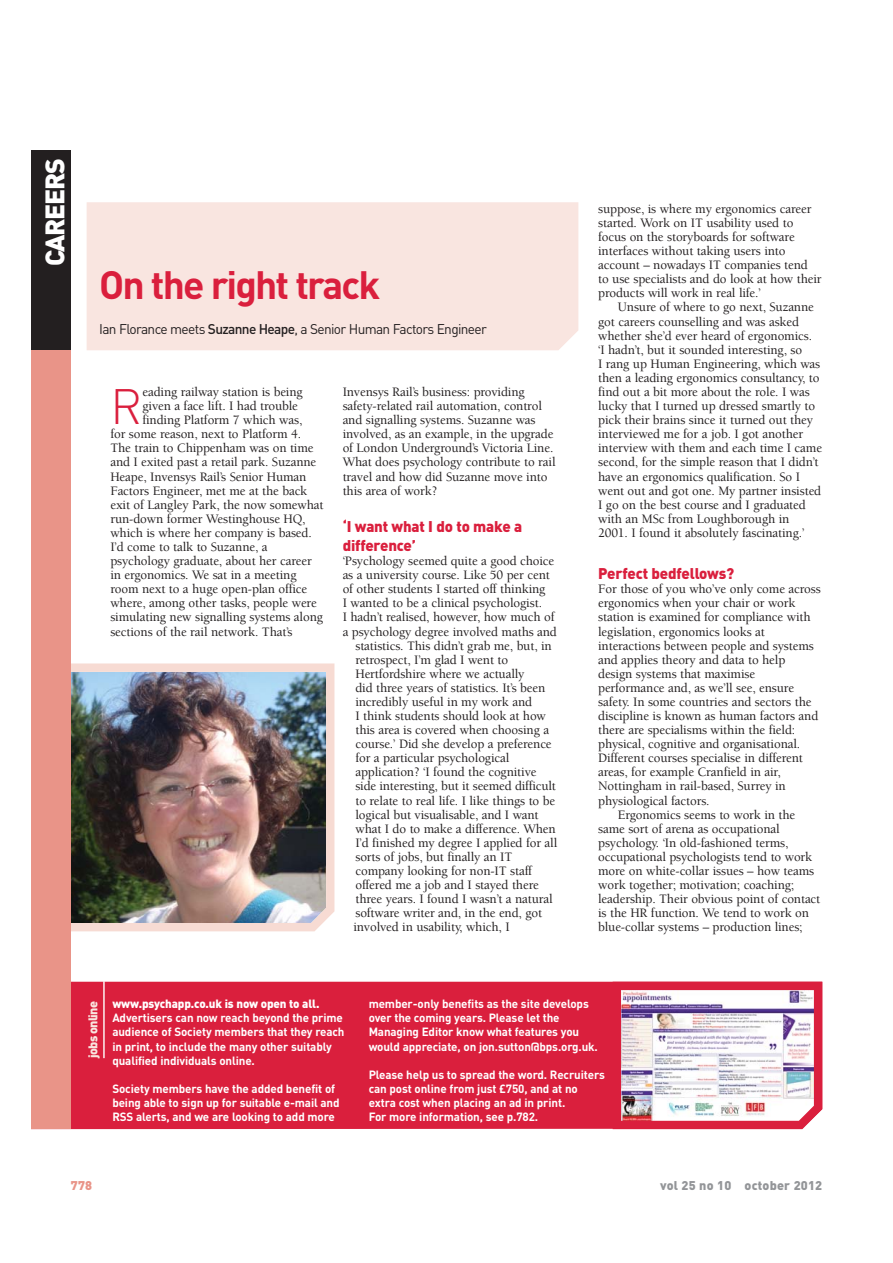
<style>
.page{position:relative;width:893px;height:1263px;background:#fff}
.page>*{position:absolute;margin:0;border:0;box-sizing:border-box;transform-origin:0 0}
.t1{font:300 49.05px "DIN Pro";color:#da1f3d}
.t2{font:700 39px "DIN Pro";letter-spacing:-.05em;color:#da1f3d}
.t3{font:900 26.55px "DIN Pro";letter-spacing:-.05em;color:#fff}
.t4{font:900 15.3px/19px "DIN Pro";letter-spacing:-.01em;color:#da1f3d}
.t5{font:13.95px "DIN Pro";letter-spacing:-.045em;color:#231f20}
.t6{font:500 13.2px/14.1px "Berkeley Std";letter-spacing:-.01em;color:#231f20}
.t7{font:900 12.6px "DIN Pro";letter-spacing:.015em;color:#939598}
.t8{font:900 12.6px "DIN Pro";letter-spacing:-.05em;color:#f9e5e0}
.t9{font:900 12.6px "DIN Pro";color:#e99488}
.t10{font:700 11.85px/14.1px "DIN Pro";letter-spacing:-.01em;color:#fff}
.t11{font:900 11.85px "DIN Pro";letter-spacing:-.01em;color:#fff}
.s1{font-weight:500}
</style>
<div class="page">
<div style="left:71px;top:982px;width:542px;height:147px;background:#da1f3d"></div>
<div style="left:613px;top:982px;width:209px;height:147px;background:#da1f3d"></div>
<img style="left:621px;top:990px;width:193px;height:131px">
<hr style="left:103px;top:981px;width:2px;height:77px;background:#fff">
<div style="left:87px;top:202px;width:491px;height:148px;background:#f9e5e0"></div>
<img style="left:71px;top:663px;width:263px;height:268px">
<div style="left:31px;top:350px;width:40px;height:779px;background:#e99488"></div>
<div style="left:31px;top:150px;width:40px;height:200px;background:#231f20"></div>
<h3 class="t3" style="left:40px;top:266px;width:109px;rotate:-90deg">CAREERS</h3>
<h2 class="t2" style="left:99px;top:272px;width:283px">On the right track</h2>
<p class="t5" style="left:99px;top:325px;width:389px">Ian Florance meets <span class="s1">Suzanne Heape</span>, a Senior Human Factors Engineer</p>
<h1 class="t1" style="left:110px;top:379px;width:33px">R</h1>
<p class="t6" style="left:142px;top:386px;width:162px">eading railway station is being</p>
<p class="t6" style="left:142px;top:400px;width:157px">given a face lift. I had trouble</p>
<p class="t6" style="left:142px;top:414px;width:161px">finding Platform 7 which was,</p>
<p class="t6" style="left:110px;top:428px;width:192px">for some reason, next to Platform 4.</p>
<p class="t6" style="left:110px;top:442px;width:205px">The train to Chippenham was on time</p>
<p class="t6" style="left:110px;top:456px;width:207px">and I exited past a retail park. Suzanne</p>
<p class="t6" style="left:110px;top:470px;width:198px">Heape, Invensys Rail’s Senior Human</p>
<p class="t6" style="left:110px;top:485px;width:198px">Factors Engineer, met me at the back</p>
<p class="t6" style="left:110px;top:499px;width:215px">exit of Langley Park, the now somewhat</p>
<p class="t6" style="left:110px;top:513px;width:197px">run-down former Westinghouse HQ,</p>
<p class="t6" style="left:110px;top:527px;width:203px">which is where her company is based.</p>
<p class="t6" style="left:110px;top:541px;width:159px">I’d come to talk to Suzanne, a</p>
<p class="t6" style="left:110px;top:555px;width:203px">psychology graduate, about her career</p>
<p class="t6" style="left:110px;top:569px;width:188px">in ergonomics. We sat in a meeting</p>
<p class="t6" style="left:110px;top:583px;width:198px">room next to a huge open-plan office</p>
<p class="t6" style="left:110px;top:597px;width:208px">where, among other tasks, people were</p>
<p class="t6" style="left:110px;top:611px;width:214px">simulating new signalling systems along</p>
<p class="t6" style="left:110px;top:625px;width:184px">sections of the rail network. That’s</p>
<p class="t6" style="left:343px;top:386px;width:214px">Invensys Rail’s business: providing safety-related rail automation, control and signalling systems. Suzanne was involved, as an example, in the upgrade of London Underground’s Victoria Line.<br>What does psychology contribute to rail travel and how did Suzanne move into this area of work?</p>
<p class="t4" style="left:343px;top:517px;width:181px">‘I want what I do to make a difference’</p>
<p class="t6" style="left:343px;top:555px;width:213px">‘Psychology seemed quite a good choice</p>
<p class="t6" style="left:343px;top:569px;width:209px">as a university course. Like 50 per cent</p>
<p class="t6" style="left:343px;top:583px;width:204px">of other students I started off thinking</p>
<p class="t6" style="left:343px;top:597px;width:201px">I wanted to be a clinical psychologist.</p>
<p class="t6" style="left:343px;top:611px;width:213px">I hadn’t realised, however, how much of</p>
<p class="t6" style="left:343px;top:625px;width:216px">a psychology degree involved maths and</p>
<p class="t6" style="left:355px;top:640px;width:198px">statistics. This didn’t grab me, but, in</p>
<p class="t6" style="left:355px;top:654px;width:154px">retrospect, I’m glad I went to</p>
<p class="t6" style="left:355px;top:668px;width:171px">Hertfordshire where we actually</p>
<p class="t6" style="left:355px;top:682px;width:191px">did three years of statistics. It’s been</p>
<p class="t6" style="left:355px;top:696px;width:178px">incredibly useful in my work and</p>
<p class="t6" style="left:355px;top:710px;width:192px">I think students should look at how</p>
<p class="t6" style="left:355px;top:724px;width:195px">this area is covered when choosing a</p>
<p class="t6" style="left:355px;top:738px;width:198px">course.’ Did she develop a preference</p>
<p class="t6" style="left:355px;top:752px;width:155px">for a particular psychological</p>
<p class="t6" style="left:355px;top:766px;width:183px">application? ‘I found the cognitive</p>
<p class="t6" style="left:355px;top:780px;width:202px">side interesting, but it seemed difficult</p>
<p class="t6" style="left:355px;top:795px;width:201px">to relate to real life. I like things to be</p>
<p class="t6" style="left:355px;top:809px;width:185px">logical but visualisable, and I want</p>
<p class="t6" style="left:355px;top:823px;width:202px">what I do to make a difference. When</p>
<p class="t6" style="left:355px;top:837px;width:203px">I’d finished my degree I applied for all</p>
<p class="t6" style="left:355px;top:851px;width:158px">sorts of jobs, but finally an IT</p>
<p class="t6" style="left:355px;top:865px;width:178px">company looking for non-IT staff</p>
<p class="t6" style="left:355px;top:879px;width:185px">offered me a job and I stayed there</p>
<p class="t6" style="left:355px;top:893px;width:199px">three years. I found I wasn’t a natural</p>
<p class="t6" style="left:355px;top:907px;width:188px">software writer and, in the end, got</p>
<p class="t6" style="left:353px;top:921px;width:158px">involved in usability, which, I</p>
<p class="t6" style="left:598px;top:203px;width:225px">suppose, is where my ergonomics career started. Work on IT usability used to focus on the storyboards for software interfaces without taking users into account – nowadays IT companies tend to use specialists and do look at how their products will work in real life.’</p>
<p class="t6" style="left:598px;top:301px;width:225px;text-indent:20px">Unsure of where to go next, Suzanne got careers counselling and was asked whether she’d ever heard of ergonomics.<br>‘I hadn’t, but it sounded interesting, so<br>I rang up Human Engineering, which was then a leading ergonomics consultancy, to find out a bit more about the role. I was lucky that I turned up dressed smartly to pick their brains since it turned out they interviewed me for a job. I got another interview with them and each time I came second, for the simple reason that I didn’t have an ergonomics qualification. So I went out and got one. My partner insisted I go on the best course and I graduated with an MSc from Loughborough in 2001. I found it absolutely fascinating.’</p>
<p class="t4" style="left:598px;top:564px;width:138px">Perfect bedfellows?</p>
<p class="t6" style="left:598px;top:583px;width:224px">For those of you who’ve only come across</p>
<p class="t6" style="left:598px;top:597px;width:199px">ergonomics when your chair or work</p>
<p class="t6" style="left:598px;top:611px;width:214px">station is examined for compliance with</p>
<p class="t6" style="left:598px;top:625px;width:168px">legislation, ergonomics looks at</p>
<p class="t6" style="left:598px;top:640px;width:217px">interactions between people and systems</p>
<p class="t6" style="left:598px;top:654px;width:189px">and applies theory and data to help</p>
<p class="t6" style="left:598px;top:668px;width:159px">design systems that maximise</p>
<p class="t6" style="left:598px;top:682px;width:197px">performance and, as we’ll see, ensure</p>
<p class="t6" style="left:598px;top:696px;width:215px">safety. In some countries and sectors the</p>
<p class="t6" style="left:598px;top:710px;width:222px">discipline is known as human factors and</p>
<p class="t6" style="left:598px;top:724px;width:199px">there are specialisms within the field:</p>
<p class="t6" style="left:598px;top:738px;width:204px">physical, cognitive and organisational.</p>
<p class="t6" style="left:598px;top:752px;width:206px">Different courses specialise in different</p>
<p class="t6" style="left:598px;top:766px;width:184px">areas, for example Cranfield in air,</p>
<p class="t6" style="left:598px;top:780px;width:189px">Nottingham in rail-based, Surrey in</p>
<p class="t6" style="left:598px;top:795px;width:113px">physiological factors.</p>
<p class="t6" style="left:618px;top:809px;width:179px">Ergonomics seems to work in the</p>
<p class="t6" style="left:598px;top:823px;width:183px">same sort of arena as occupational</p>
<p class="t6" style="left:598px;top:837px;width:192px">psychology. ‘In old-fashioned terms,</p>
<p class="t6" style="left:598px;top:851px;width:216px">occupational psychologists tend to work</p>
<p class="t6" style="left:598px;top:865px;width:218px">more on white-collar issues – how teams</p>
<p class="t6" style="left:598px;top:879px;width:198px">work together; motivation; coaching;</p>
<p class="t6" style="left:598px;top:893px;width:224px">leadership. Their obvious point of contact</p>
<p class="t6" style="left:598px;top:907px;width:212px">is the HR function. We tend to work on</p>
<p class="t6" style="left:598px;top:921px;width:206px">blue-collar systems – production lines;</p>
<p class="t8" style="left:86px;top:1058px;width:59px;rotate:-90deg">jobs online</p>
<p class="t11" style="left:112px;top:997px;width:209px">www.psychapp.co.uk is now open to all.</p>
<p class="t10" style="left:112px;top:1012px;width:234px">Advertisers can now reach beyond the prime audience of Society members that they reach in print, to include the many other suitably qualified individuals online.</p>
<p class="t10" style="left:112px;top:1083px;width:229px">Society members have the added benefit of being able to sign up for suitable e-mail and<br>RSS alerts, and we are looking to add more</p>
<p class="t10" style="left:369px;top:998px;width:231px">member-only benefits as the site develops over the coming years. Please let the Managing Editor know what features you would appreciate, on jon.sutton@bps.org.uk.</p>
<p class="t10" style="left:369px;top:1069px;width:238px">Please help us to spread the word. Recruiters can post online from just £750, and at no extra cost when placing an ad in print.<br>For more information, see p.782.</p>
<p class="t9" style="left:71px;top:1179px;width:23px">778</p>
<p class="t7" style="left:660px;top:1179px;width:164px">vol 25 no 10 october 2012</p>
</div>
